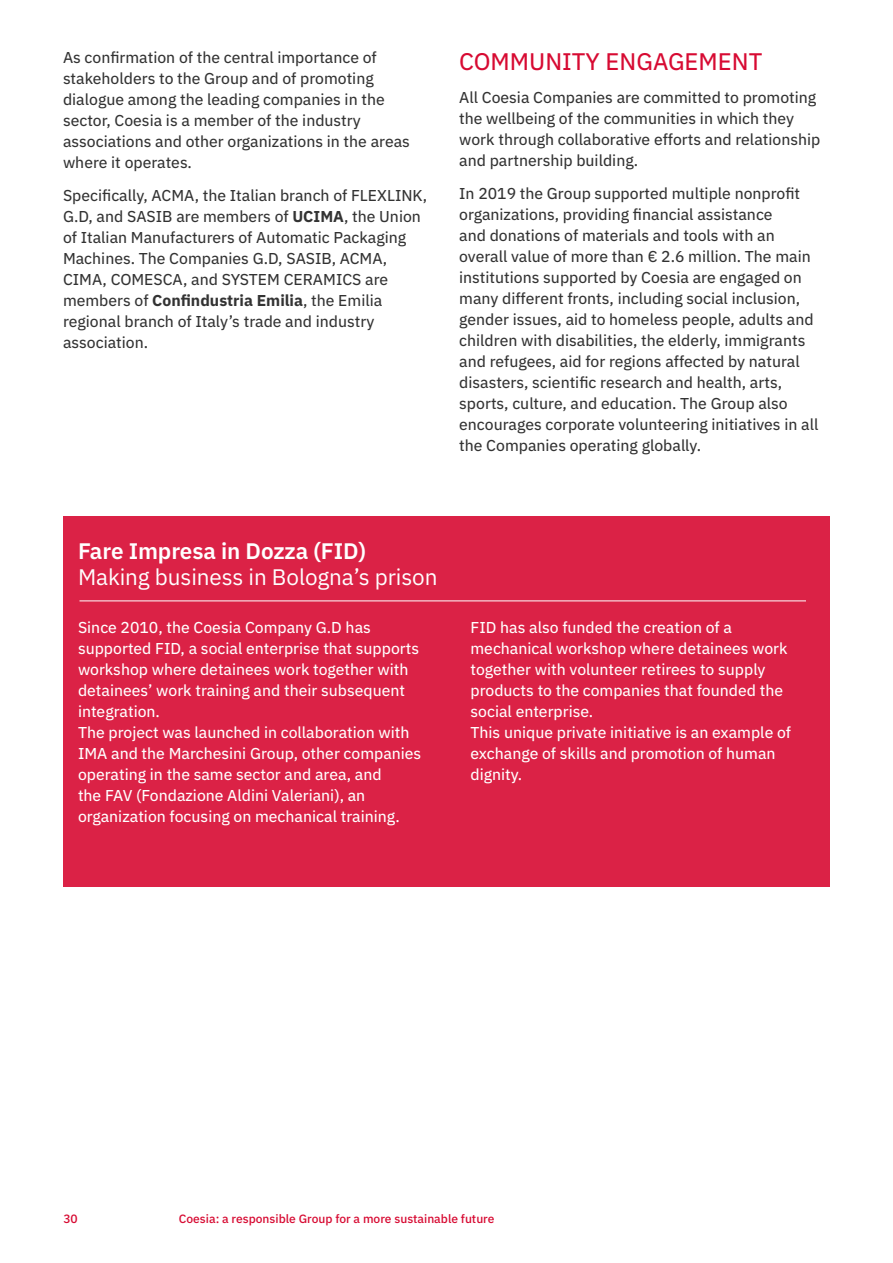
<style>
.page{position:relative;width:893px;height:1263px;background:#fff}
.page>*{position:absolute;margin:0;border:0;box-sizing:border-box;transform-origin:0 0}
.t1{font:24px "IBM Plex Sans Text";color:#d70a32}
.t2{font:22.5px "IBM Plex Sans";letter-spacing:-.005em;color:#fff}
.t3{font:600 22.5px "IBM Plex Sans";letter-spacing:-.005em;color:#fff}
.t4{font:15.75px/21px "IBM Plex Sans Text";color:#333}
.t5{font:15.75px/21px "IBM Plex Sans Text";color:#fff}
.t6{font:500 12px "IBM Plex Sans";color:#d70a32}
.s1{font-family:"IBM Plex Sans";font-weight:700}
</style>
<div class="page">
<div style="left:63px;top:516px;width:767px;height:371px;background:#db2246"></div>
<hr style="left:79px;top:600px;width:727px;height:1px;background:#fff">
<p class="t4" style="left:63px;top:46px;width:348px">As confirmation of the central importance of stakeholders to the Group and of promoting dialogue among the leading companies in the sector, Coesia is a member of the industry associations and other organizations in the areas where it operates.</p>
<p class="t4" style="left:63px;top:184px;width:366px">Specifically, ACMA, the Italian branch of FLEXLINK, G.D, and SASIB are members of <span class="s1">UCIMA</span>, the Union of Italian Manufacturers of Automatic Packaging Machines. The Companies G.D, SASIB, ACMA, CIMA, COMESCA, and SYSTEM CERAMICS are members of <span class="s1">Confindustria Emilia</span>, the Emilia regional branch of Italy’s trade and industry association.</p>
<h1 class="t1" style="left:459px;top:43px;width:305px">COMMUNITY ENGAGEMENT</h1>
<p class="t4" style="left:459px;top:85px;width:363px">All Coesia Companies are committed to promoting the wellbeing of the communities in which they work through collaborative efforts and relationship and partnership building.</p>
<p class="t4" style="left:459px;top:181px;width:361px">In 2019 the Group supported multiple nonprofit organizations, providing financial assistance<br>and donations of materials and tools with an overall value of more than € 2.6 million. The main institutions supported by Coesia are engaged on many different fronts, including social inclusion, gender issues, aid to homeless people, adults and children with disabilities, the elderly, immigrants and refugees, aid for regions affected by natural disasters, scientific research and health, arts, sports, culture, and education. The Group also encourages corporate volunteering initiatives in all the Companies operating globally.</p>
<h2 class="t3" style="left:78px;top:533px;width:290px">Fare Impresa in Dozza (FID)</h2>
<h2 class="t2" style="left:78px;top:559px;width:361px">Making business in Bologna’s prison</h2>
<p class="t5" style="left:78px;top:615px;width:345px">Since 2010, the Coesia Company G.D has supported FID, a social enterprise that supports workshop where detainees work together with detainees’ work training and their subsequent integration.<br>The project was launched in collaboration with IMA and the Marchesini Group, other companies operating in the same sector and area, and<br>the FAV (Fondazione Aldini Valeriani), an organization focusing on mechanical training.</p>
<p class="t5" style="left:470px;top:616px;width:322px">FID has also funded the creation of a mechanical workshop where detainees work together with volunteer retirees to supply products to the companies that founded the social enterprise.<br>This unique private initiative is an example of exchange of skills and promotion of human dignity.</p>
<p class="t6" style="left:63px;top:1209px;width:16px">30</p>
<p class="t6" style="left:179px;top:1210px;width:317px">Coesia: a responsible Group for a more sustainable future</p>
</div>
